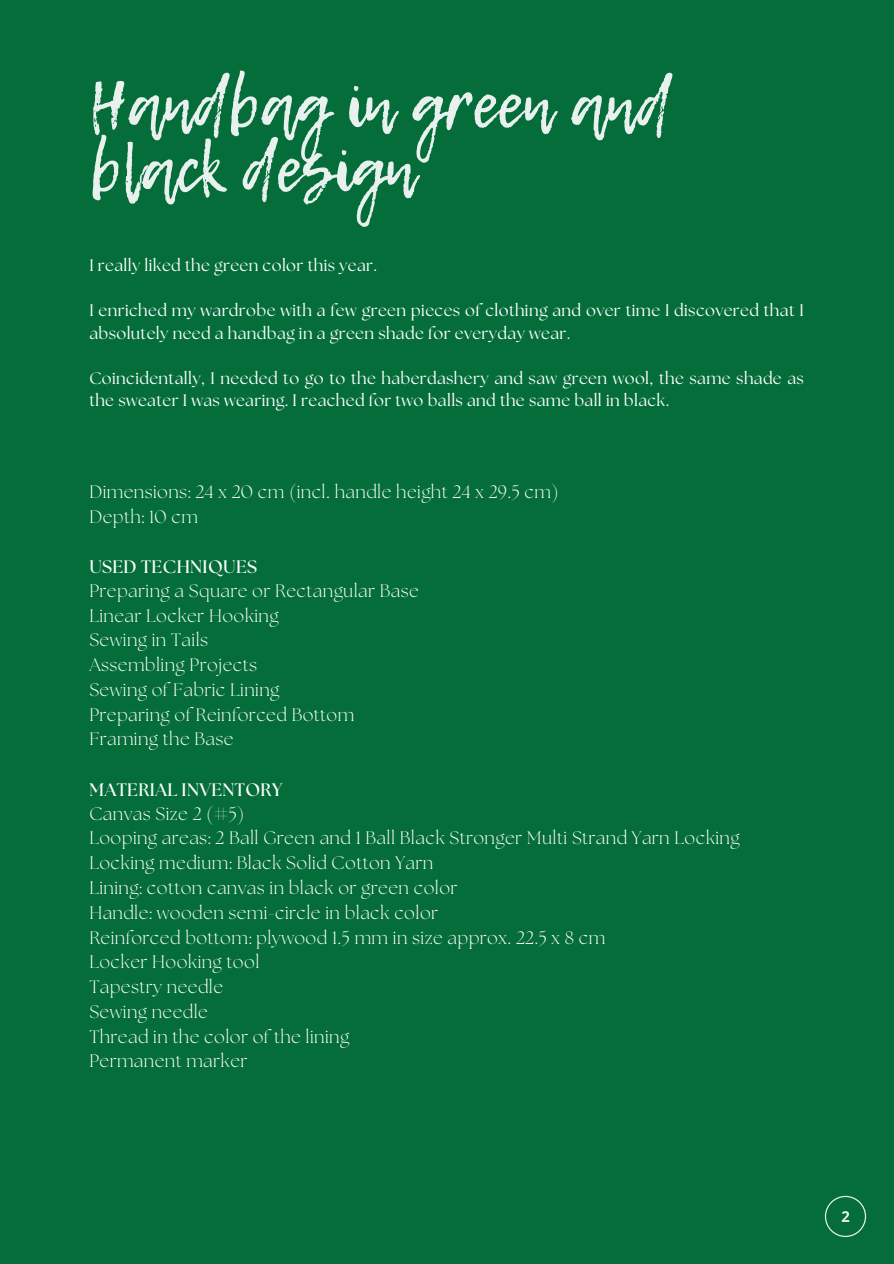
<style>
.page{position:relative;width:894px;height:1264px;background:#fff}
.page>*{position:absolute;margin:0;border:0;box-sizing:border-box;transform-origin:0 0}
.t1{font:64.5px/64.2px "Lemon Tuesday";color:#e8f1ed}
.t2{font:300 18px/24.8px "The Seasons";letter-spacing:.02em;color:#fcfffe}
.t3{font:700 18px "The Seasons";letter-spacing:.02em;color:#fcfffe}
.t4{font:16.5px/22.5px "The Seasons";letter-spacing:.02em;color:#fcfffe}
</style>
<div class="page">
<div style="left:0;top:0;width:893px;height:1263px;background:#046d3a"></div>
<svg style="left:824px;top:1195px;width:41px;height:41px"></svg>
<p class="t1" style="left:89px;top:73px;width:582px">Handbag in green and black design</p>
<h1 class="t4" style="left:89px;top:255px;width:289px">I really liked the green color this year.</h1>
<p class="t4" style="left:89px;top:300px;width:715px">I enriched my wardrobe with a few green pieces of clothing and over time I discovered that I absolutely need a handbag in a green shade for everyday wear.</p>
<p class="t4" style="left:89px;top:368px;width:715px">Coincidentally, I needed to go to the haberdashery and saw green wool, the same shade as the sweater I was wearing. I reached for two balls and the same ball in black.</p>
<p class="t2" style="left:89px;top:480px;width:470px">Dimensions: 24 x 20 cm (incl. handle height 24 x 29.5 cm)<br>Depth: 10 cm</p>
<p class="t3" style="left:89px;top:559px;width:169px">USED TECHNIQUES</p>
<p class="t2" style="left:89px;top:579px;width:331px">Preparing a Square or Rectangular Base<br>Linear Locker Hooking<br>Sewing in Tails<br>Assembling Projects<br>Sewing of Fabric Lining<br>Preparing of Reinforced Bottom<br>Framing the Base</p>
<p class="t3" style="left:89px;top:781px;width:194px">MATERIAL INVENTORY</p>
<p class="t2" style="left:89px;top:802px;width:651px">Canvas Size 2 (#5)<br>Looping areas: 2 Ball Green and 1 Ball Black Stronger Multi Strand Yarn Locking Locking medium: Black Solid Cotton Yarn<br>Lining: cotton canvas in black or green color<br>Handle: wooden semi-circle in black color<br>Reinforced bottom: plywood 1.5 mm in size approx. 22.5 x 8 cm<br>Locker Hooking tool<br>Tapestry needle<br>Sewing needle<br>Thread in the color of the lining<br>Permanent marker</p>
</div>
